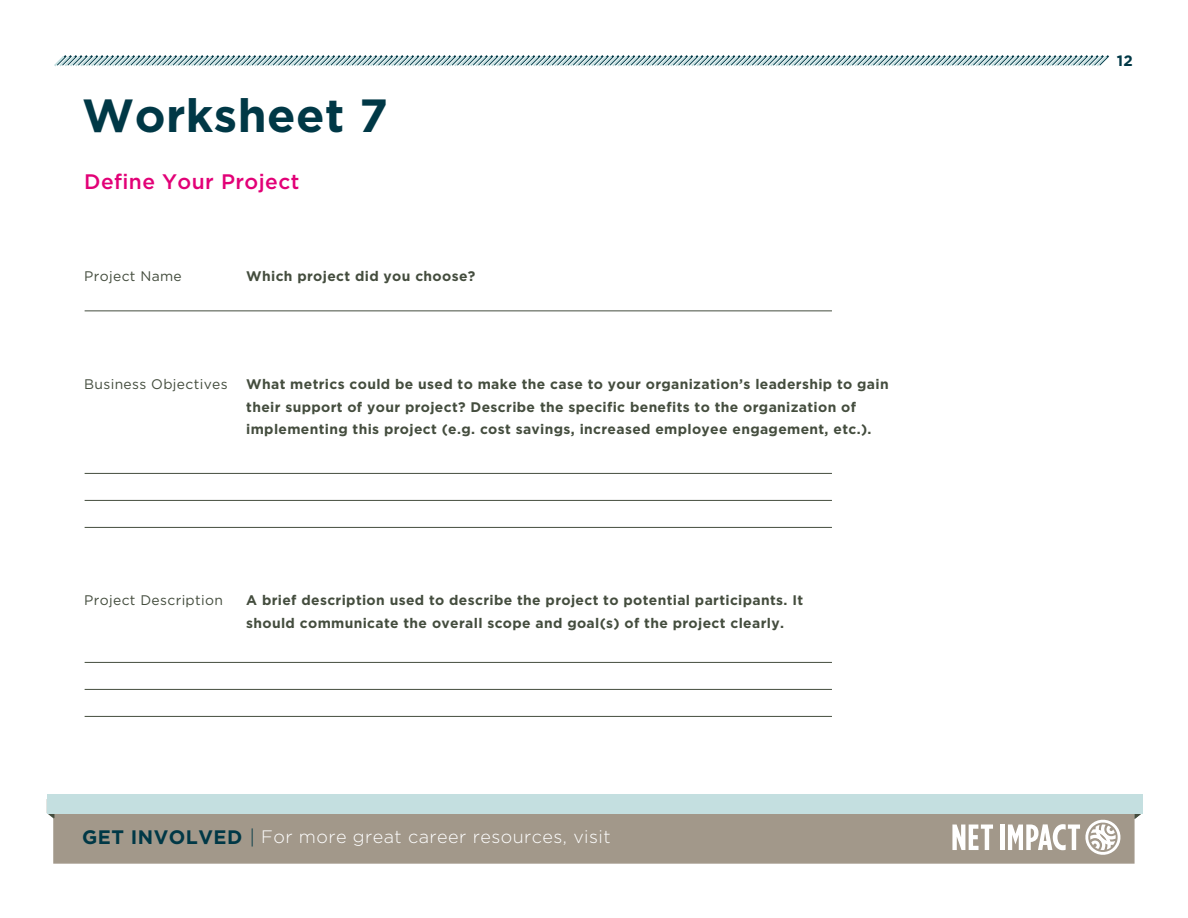
<style>
.page{position:relative;width:1188px;height:918px;background:#fff}
.page>*{position:absolute;margin:0;border:0;box-sizing:border-box;transform-origin:0 0}
.t1{font:700 46.5px "Gotham";color:#003846}
.t2{font:500 21px "Gotham";letter-spacing:.02em;color:#e20177}
.t3{font:300 18px "Gotham";letter-spacing:.025em;color:#fff}
.t4{font:700 15px "Gotham";color:#003846}
.t5{font:700 13.8px/22.5px "Gotham";letter-spacing:.025em;color:#444d3e}
.t6{font:13.8px "Gotham";letter-spacing:.025em;color:#444d3e}
.s1{font-weight:700}
.s2{font-weight:700;font-size:19.5px;color:#003846}
.s3{font-style:italic;font-size:19.5px;color:#003846}
</style>
<div class="page">
<div style="left:53px;top:794px;width:1082px;height:70px;background:#a2988a;border:2px solid #a2988a"></div>
<svg style="left:952px;top:825px;width:41px;height:25px"></svg>
<div style="left:1000px;top:825px;width:5px;height:25px;background:#fff"></div>
<svg style="left:1008px;top:820px;width:112px;height:35px"></svg>
<svg style="left:54px;top:55px;width:1055px;height:12px"></svg>
<svg style="left:1134px;top:813px;width:8px;height:6px"></svg>
<svg style="left:47px;top:813px;width:7px;height:6px"></svg>
<div style="left:47px;top:794px;width:1096px;height:19px;background:#c4dfe0"></div>
<hr style="left:85px;top:310px;width:747px;height:1px;background:#444d3e">
<hr style="left:85px;top:662px;width:747px;height:1px;background:#444d3e">
<hr style="left:85px;top:689px;width:747px;height:1px;background:#444d3e">
<hr style="left:85px;top:716px;width:747px;height:1px;background:#444d3e">
<hr style="left:85px;top:473px;width:747px;height:1px;background:#444d3e">
<hr style="left:85px;top:500px;width:747px;height:1px;background:#444d3e">
<hr style="left:85px;top:527px;width:747px;height:1px;background:#444d3e">
<h1 class="t1" style="left:82px;top:88px;width:308px">Worksheet 7</h1>
<h2 class="t2" style="left:84px;top:169px;width:217px">Define Your Project</h2>
<p class="t6" style="left:84px;top:269px;width:99px">Project Name</p>
<p class="t5" style="left:246px;top:265px;width:231px">Which project did you choose?</p>
<p class="t6" style="left:84px;top:377px;width:145px">Business Objectives</p>
<p class="t5" style="left:246px;top:373px;width:644px">What metrics could be used to make the case to your organization’s leadership to gain their support of your project? Describe the specific benefits to the organization of implementing this project (e.g. cost savings, increased employee engagement, etc.).</p>
<p class="t5" style="left:246px;top:589px;width:558px;text-indent:16px">brief description used to describe the project to potential participants. It should communicate the overall scope and goal(s) of the project clearly.</p>
<p class="t6" style="left:84px;top:593px;width:157px">Project Description <span class="s1">A</span></p>
<h3 class="t3" style="left:82px;top:827px;width:530px"><span class="s2">Get Involved</span> <span class="s3">|</span> For more great career resources, visit</h3>
<p class="t4" style="left:1117px;top:52px;width:18px">12</p>
</div>
